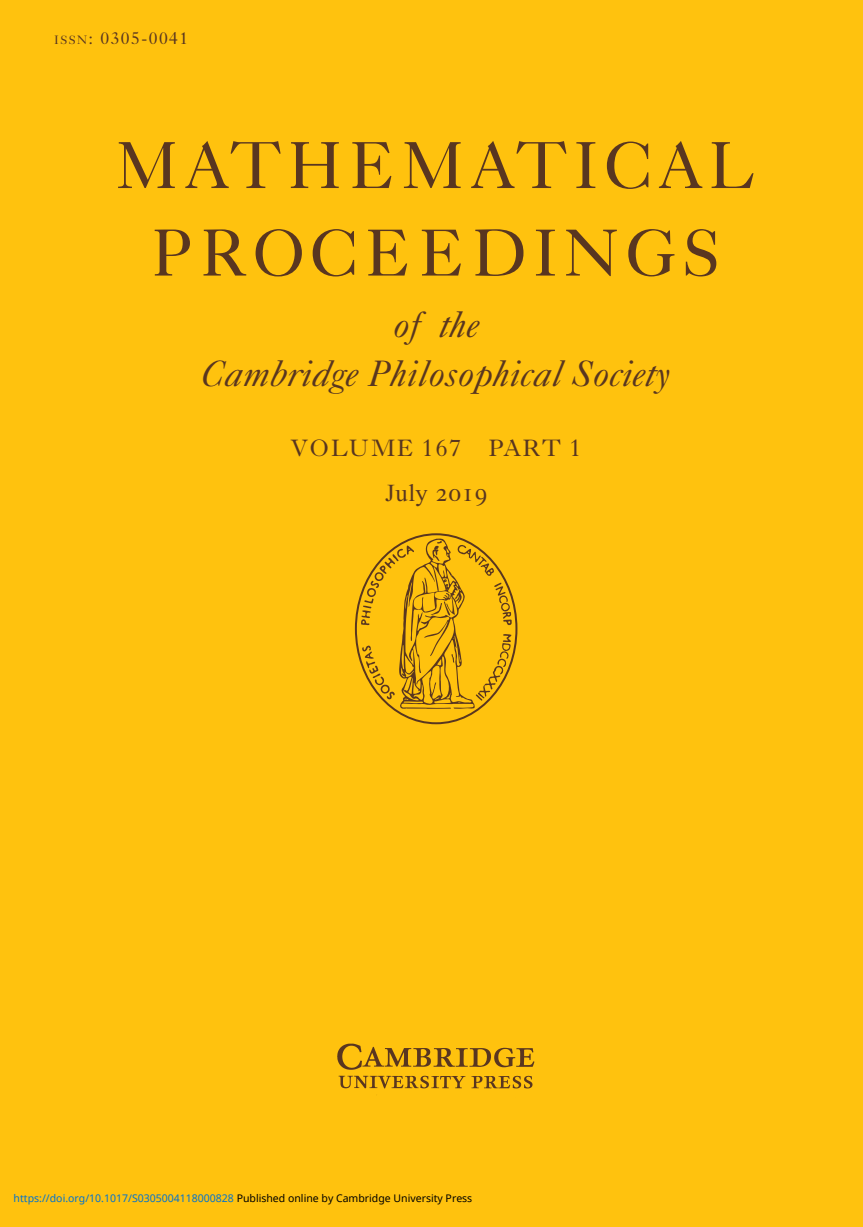
<style>
.page{position:relative;width:863px;height:1227px;background:#fff}
.page>*{position:absolute;margin:0;border:0;box-sizing:border-box;transform-origin:0 0}
.t1{font:66.5px/87.5px "Caslon Five Forty";letter-spacing:.085em;color:#593620;text-align:center}
.t2{font:italic 36.75px/49px "Caslon Five Forty";letter-spacing:.01em;color:#593620;text-align:center}
.t3{font:24.5px "Imprint";letter-spacing:.035em;color:#593620}
.t4{font:24.5px "Times New Roman";color:#593620}
.t5{font:17.5px "Caslon Five Forty";letter-spacing:.085em;color:#593620}
.t6{font:10.5px "Noto Sans";color:#0172cf}
.s1{font-size:12.25px}
.s2{font-family:"Times Roman SC"}
.s3{color:#000}
</style>
<div class="page">
<div style="left:0;top:0;width:862px;height:1227px;background:#ffc20e"></div>
<svg style="left:355px;top:533px;width:162px;height:191px"></svg>
<img style="left:337px;top:1043px;width:198px;height:46px">
<h3 class="t5" style="left:54px;top:31px;width:135px"><span class="s1">ISSN</span>: 0305-0041</h3>
<h1 class="t1" style="left:116px;top:129px;width:641px">MATHEMATICAL<br>PROCEEDINGS</h1>
<h2 class="t2" style="left:202px;top:304px;width:470px">of the<br>Cambridge Philosophical Society</h2>
<h3 class="t3" style="left:290px;top:438px;width:293px">VOLUME 167 PART 1</h3>
<h3 class="t4" style="left:385px;top:484px;width:104px">July <span class="s2">2019</span></h3>
<p class="t6" style="left:14px;top:1191px;width:460px">https://doi.org/10.1017/S0305004118000828 <span class="s3">Published online by Cambridge University Press</span></p>
</div>
